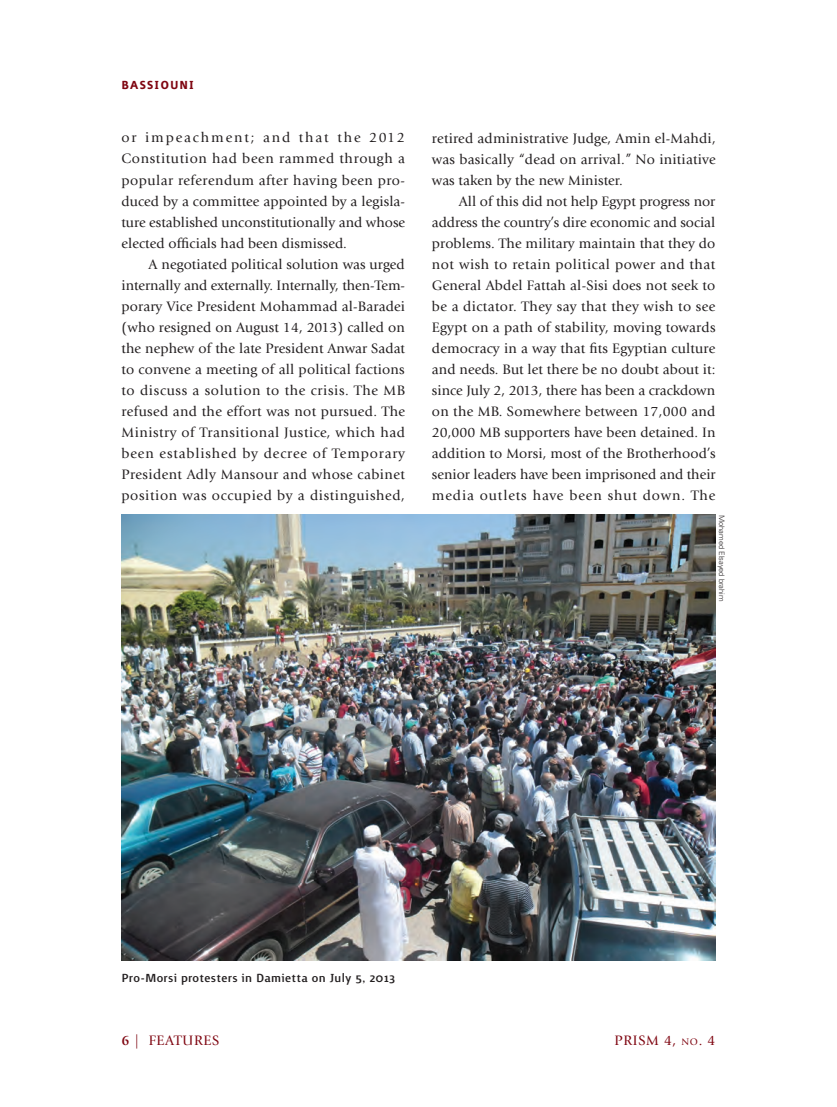
<style>
.page{position:relative;width:837px;height:1107px;background:#fff}
.page>*{position:absolute;margin:0;border:0;box-sizing:border-box;transform-origin:0 0}
.t1{font:500 15px "Surface";letter-spacing:.02em;color:#231f20}
.t2{font:700 15px "Surface";letter-spacing:.065em;color:#7f0611}
.t3{font:14.25px/21px "Giovanni Std";letter-spacing:.015em;color:#231f20;text-align:justify}
.t4{font:14.25px "Giovanni Std";letter-spacing:.05em;color:#7f0611}
.t5{font:300 7.5px "Univers LT Std";color:#231f20}
.s1{font-weight:700}
.s2{font-size:10.05px}
</style>
<div class="page">
<img style="left:122px;top:515px;width:594px;height:445px">
<p class="t2" style="left:122px;top:75px;width:74px">BASSIOUNI</p>
<p class="t3" style="left:122px;top:128px;width:285px">or impeachment; and that the 2012<br>Constitution had been rammed through a popular referendum after having been pro&shy;duced by a committee appointed by a legisla&shy;ture established unconstitutionally and whose elected officials had been dismissed.</p>
<p class="t3" style="left:122px;top:254px;width:285px;text-indent:27px">A negotiated political solution was urged internally and externally. Internally, then-Tem&shy;porary Vice President Mohammad al-Baradei (who resigned on August 14, 2013) called on the nephew of the late President Anwar Sadat to convene a meeting of all political factions to discuss a solution to the crisis. The MB refused and the effort was not pursued. The Ministry of Transitional Justice, which had been established by decree of Temporary President Adly Mansour and whose cabinet position was occupied by a distinguished,</p>
<p class="t3" style="left:432px;top:128px;width:285px">retired administrative Judge, Amin el-Mahdi, was basically “dead on arrival.” No initiative was taken by the new Minister.</p>
<p class="t3" style="left:432px;top:191px;width:285px;text-indent:27px">All of this did not help Egypt progress nor address the country’s dire economic and social problems. The military maintain that they do not wish to retain political power and that General Abdel Fattah al-Sisi does not seek to be a dictator. They say that they wish to see Egypt on a path of stability, moving towards democracy in a way that fits Egyptian culture and needs. But let there be no doubt about it: since July 2, 2013, there has been a crackdown on the MB. Somewhere between 17,000 and 20,000 MB supporters have been detained. In addition to Morsi, most of the Brotherhood’s senior leaders have been imprisoned and their media outlets have been shut down. The</p>
<p class="t5" style="left:725px;top:515px;width:88px;rotate:90deg">Mohamed Elsayed brahim</p>
<p class="t1" style="left:122px;top:973px;width:275px">Pro-Morsi protesters in Damietta on July 5, 2013</p>
<p class="t4" style="left:122px;top:1035px;width:99px"><span class="s1">6</span> | FEATURES</p>
<p class="t4" style="left:615px;top:1035px;width:102px">PRISM 4, <span class="s2">NO</span>. 4</p>
</div>
